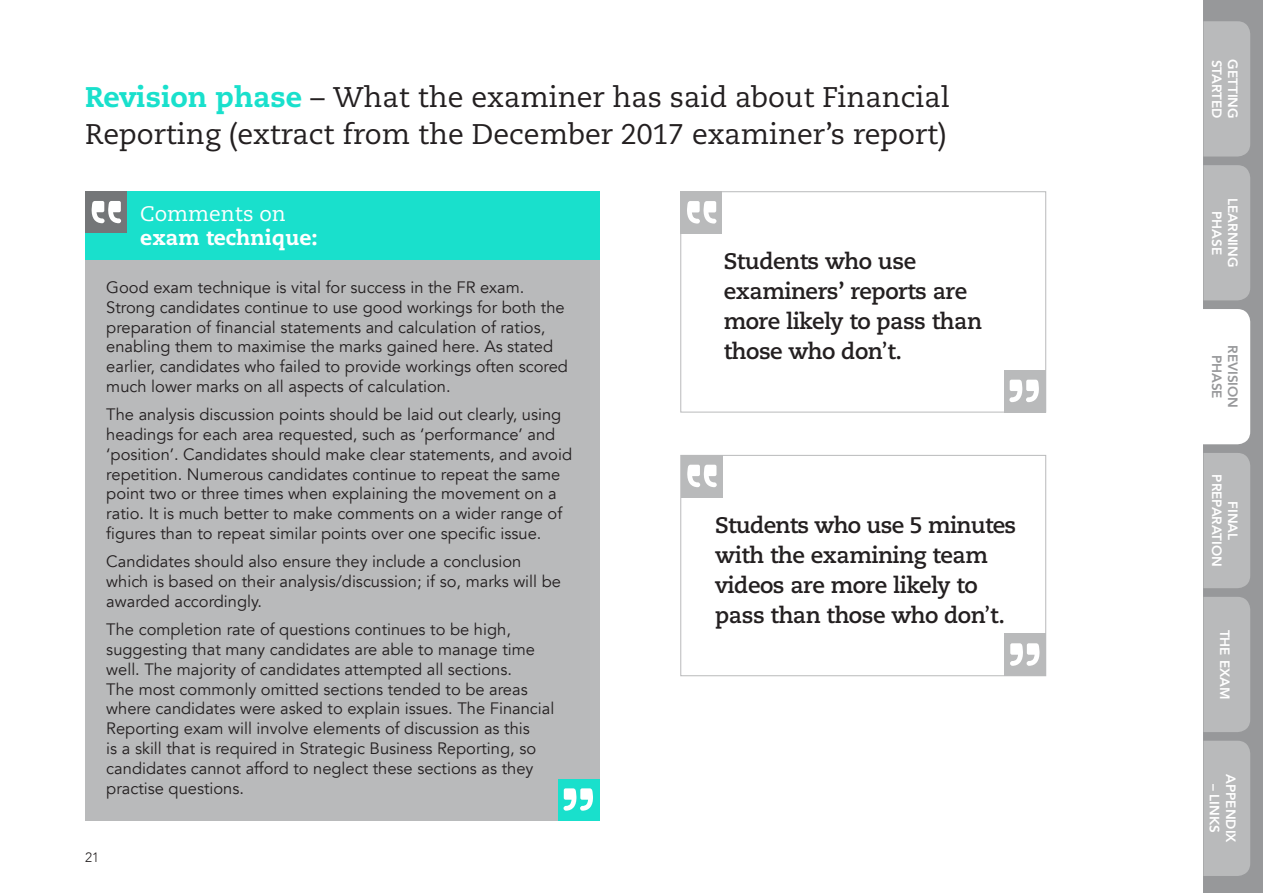
<style>
.page{position:relative;width:1263px;height:893px;background:#fff}
.page>*{position:absolute;margin:0;border:0;box-sizing:border-box;transform-origin:0 0}
.RUNNING_HEADER{font:28.35px/36.8px "Caecilia";color:#231f20}
.BOXED_QUOTE{font:700 22.5px/30px "Caecilia";letter-spacing:-.02em;color:#231f20}
.C_HEAD_WHITE{font:800 21px/24px "Caecilia";color:#fff}
.STUDY_TIPS_TICK_BULL{font:16.5px/19.8px "Avenir";color:#231f20}
.TAB_TITLE{font:800 13.5px/16.2px "Avenir";color:#fff;text-align:center}
.TAB_TITLE-2{font:800 13.5px/16.2px "Avenir";color:#97989a;text-align:center}
.PAGE_NUMBER{font:300 13.5px "Avenir";color:#231f20}
.s1{font-weight:800;color:#19e0cc}
.s2{font-weight:400}
</style>
<div class="page">
<div style="left:85px;top:259px;width:515px;height:562px;background:#b9babb"></div>
<div style="left:85px;top:191px;width:515px;height:68px;background:#19e0cc"></div>
<div style="left:85px;top:191px;width:42px;height:42px;background:#747678"></div>
<svg style="left:91px;top:201px;width:30px;height:23px"></svg>
<div style="left:558px;top:779px;width:42px;height:42px;background:#19e0cc"></div>
<svg style="left:563px;top:788px;width:30px;height:23px"></svg>
<div style="left:680px;top:191px;width:366px;height:221px;border:1px solid #b9babb"></div>
<div style="left:680px;top:191px;width:42px;height:43px;background:#b9babb"></div>
<svg style="left:687px;top:201px;width:29px;height:23px"></svg>
<div style="left:1003px;top:370px;width:42px;height:42px;background:#b9babb"></div>
<svg style="left:1009px;top:380px;width:30px;height:22px"></svg>
<div style="left:680px;top:455px;width:366px;height:221px;border:1px solid #b9babb"></div>
<div style="left:681px;top:455px;width:42px;height:42px;background:#b9babb"></div>
<svg style="left:687px;top:465px;width:30px;height:22px"></svg>
<div style="left:1004px;top:634px;width:42px;height:42px;background:#b9babb"></div>
<svg style="left:1010px;top:643px;width:30px;height:23px"></svg>
<div style="left:1203px;top:0;width:60px;height:893px;background:#97989a"></div>
<div style="left:1203px;top:453px;width:47px;height:135px;background:#b9babb"></div>
<div style="left:1203px;top:309px;width:47px;height:135px;background:#fff"></div>
<div style="left:1203px;top:21px;width:47px;height:136px;background:#b9babb"></div>
<div style="left:1203px;top:597px;width:47px;height:135px;background:#b9babb"></div>
<div style="left:1203px;top:165px;width:47px;height:135px;background:#b9babb"></div>
<div style="left:1203px;top:741px;width:47px;height:135px;background:#b9babb"></div>
<p class="RUNNING_HEADER" style="left:85px;top:79px;width:866px"><span class="s1">Revision phase</span> – What the examiner has said about Financial<br>Reporting (extract from the December 2017 examiner’s report)</p>
<p class="C_HEAD_WHITE" style="left:140px;top:202px;width:179px"><span class="s2">Comments on </span>exam technique:</p>
<p class="STUDY_TIPS_TICK_BULL" style="left:106px;top:278px;width:463px">Good exam technique is vital for success in the FR exam.<br>Strong candidates continue to use good workings for both the preparation of financial statements and calculation of ratios, enabling them to maximise the marks gained here. As stated earlier, candidates who failed to provide workings often scored much lower marks on all aspects of calculation.</p>
<p class="STUDY_TIPS_TICK_BULL" style="left:106px;top:405px;width:467px">The analysis discussion points should be laid out clearly, using headings for each area requested, such as ‘performance’ and ‘position’. Candidates should make clear statements, and avoid repetition. Numerous candidates continue to repeat the same point two or three times when explaining the movement on a ratio. It is much better to make comments on a wider range of figures than to repeat similar points over one specific issue.</p>
<p class="STUDY_TIPS_TICK_BULL" style="left:106px;top:552px;width:456px">Candidates should also ensure they include a conclusion which is based on their analysis/discussion; if so, marks will be awarded accordingly.</p>
<p class="STUDY_TIPS_TICK_BULL" style="left:106px;top:620px;width:450px">The completion rate of questions continues to be high, suggesting that many candidates are able to manage time well. The majority of candidates attempted all sections.<br>The most commonly omitted sections tended to be areas where candidates were asked to explain issues. The Financial Reporting exam will involve elements of discussion as this<br>is a skill that is required in Strategic Business Reporting, so candidates cannot afford to neglect these sections as they practise questions.</p>
<p class="PAGE_NUMBER" style="left:85px;top:849px;width:16px">21</p>
<p class="BOXED_QUOTE" style="left:724px;top:247px;width:260px">Students who use examiners’ reports are more likely to pass than those who don<span class="s2">’</span>t.</p>
<p class="BOXED_QUOTE" style="left:715px;top:510px;width:303px">Students who use 5 minutes with the examining team videos are more likely to pass than those who don<span class="s2">’</span>t.</p>
<p class="TAB_TITLE" style="left:1225px;top:60px;width:60px;rotate:90deg">STARTED</p>
<p class="TAB_TITLE" style="left:1241px;top:59px;width:61px;rotate:90deg">GETTING</p>
<p class="TAB_TITLE" style="left:1241px;top:198px;width:71px;rotate:90deg">LEARNING<br>PHASE</p>
<p class="TAB_TITLE-2" style="left:1241px;top:345px;width:65px;rotate:90deg">REVISION<br>PHASE</p>
<p class="TAB_TITLE" style="left:1241px;top:474px;width:94px;rotate:90deg">FINAL<br>PREPARATION</p>
<p class="TAB_TITLE" style="left:1233px;top:630px;width:71px;rotate:90deg">THE EXAM</p>
<p class="TAB_TITLE" style="left:1239px;top:774px;width:70px;rotate:90deg">APPENDIX</p>
<p class="TAB_TITLE" style="left:1222px;top:784px;width:51px;rotate:90deg">– LINKS</p>
</div>
